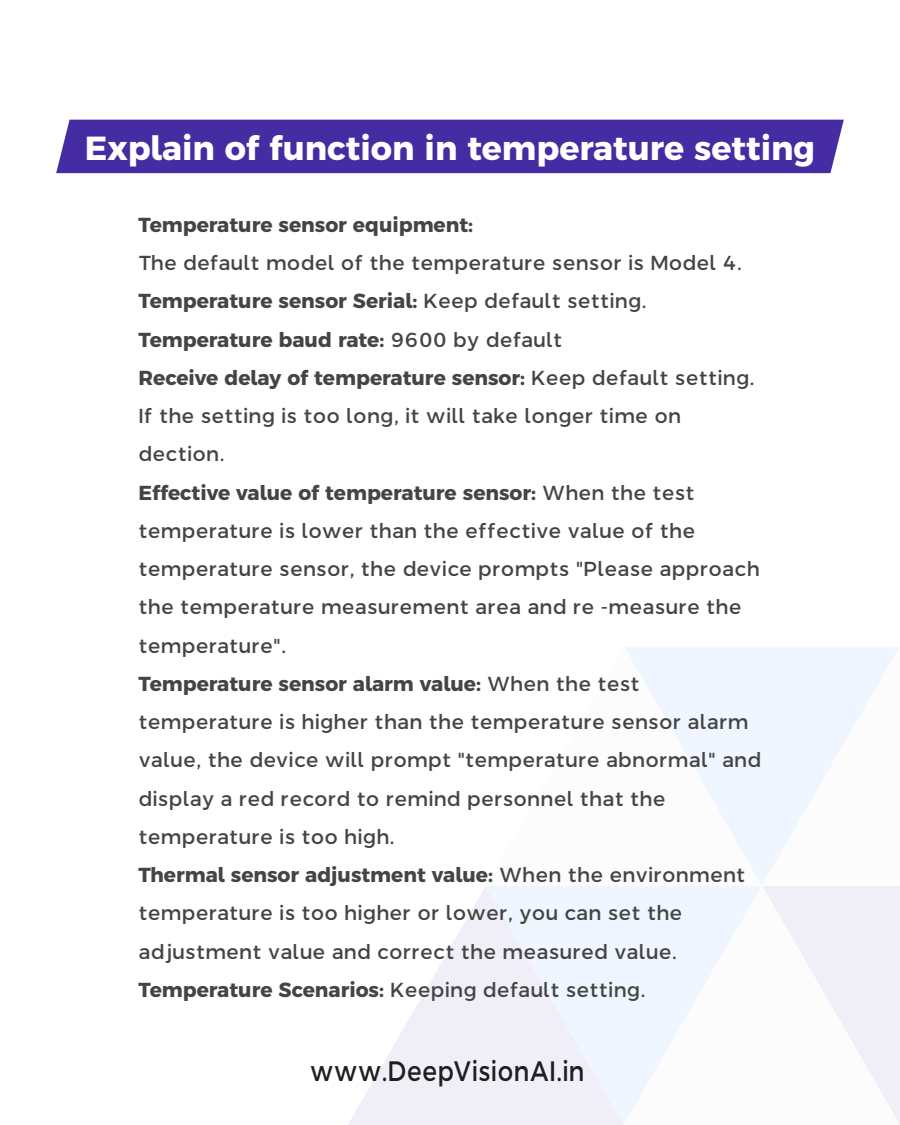
<style>
.page{position:relative;width:900px;height:1125px;background:#fff}
.page>*{position:absolute;margin:0;border:0;box-sizing:border-box;transform-origin:0 0}
.t1{font:700 33.3px "Argentum Sans";color:#fff}
.t2{font:28.12px "Argentum Sans";color:#1e1e1e;scale:.86 1}
.t3{font:20.25px/38.2px "Argentum Sans";color:#444}
.t4{font:700 20.25px "Argentum Sans";color:#444}
.s1{font-weight:700}
</style>
<div class="page">
<svg style="left:624px;top:886px;width:137px;height:237px;fill:#f0f6ff"></svg>
<svg style="left:348px;top:886px;width:276px;height:239px;fill:#f0f4fa"></svg>
<svg style="left:625px;top:647px;width:137px;height:238px;fill:#f0f6fe"></svg>
<svg style="left:762px;top:647px;width:138px;height:477px"></svg>
<div style="left:56px;top:120px;width:788px;height:53px;background:#462ca3"></div>
<h1 class="t1" style="left:85px;top:122px;width:732px">Explain of function in temperature setting</h1>
<p class="t4" style="left:139px;top:208px;width:336px">Temperature sensor equipment:</p>
<p class="t3" style="left:139px;top:244px;width:624px">The default model of the temperature sensor is Model 4.<br><span class="s1">Temperature sensor Serial:</span> Keep default setting.<br><span class="s1">Temperature baud rate:</span> 9600 by default<br><span class="s1">Receive delay of temperature sensor:</span> Keep default setting.<br>If the setting is too long, it will take longer time on dection.<br><span class="s1">Effective value of temperature sensor:</span> When the test temperature is lower than the effective value of the temperature sensor, the device prompts "Please approach the temperature measurement area and re -measure the temperature".<br><span class="s1">Temperature sensor alarm value:</span> When the test temperature is higher than the temperature sensor alarm value, the device will prompt "temperature abnormal" and display a red record to remind personnel that the temperature is too high.<br><span class="s1">Thermal sensor adjustment value:</span> When the environment temperature is too higher or lower, you can set the adjustment value and correct the measured value.<br><span class="s1">Temperature Scenarios:</span> Keeping default setting.</p>
<h2 class="t2" style="left:310px;top:1049px;width:321px">www.DeepVisionAI.in</h2>
</div>
